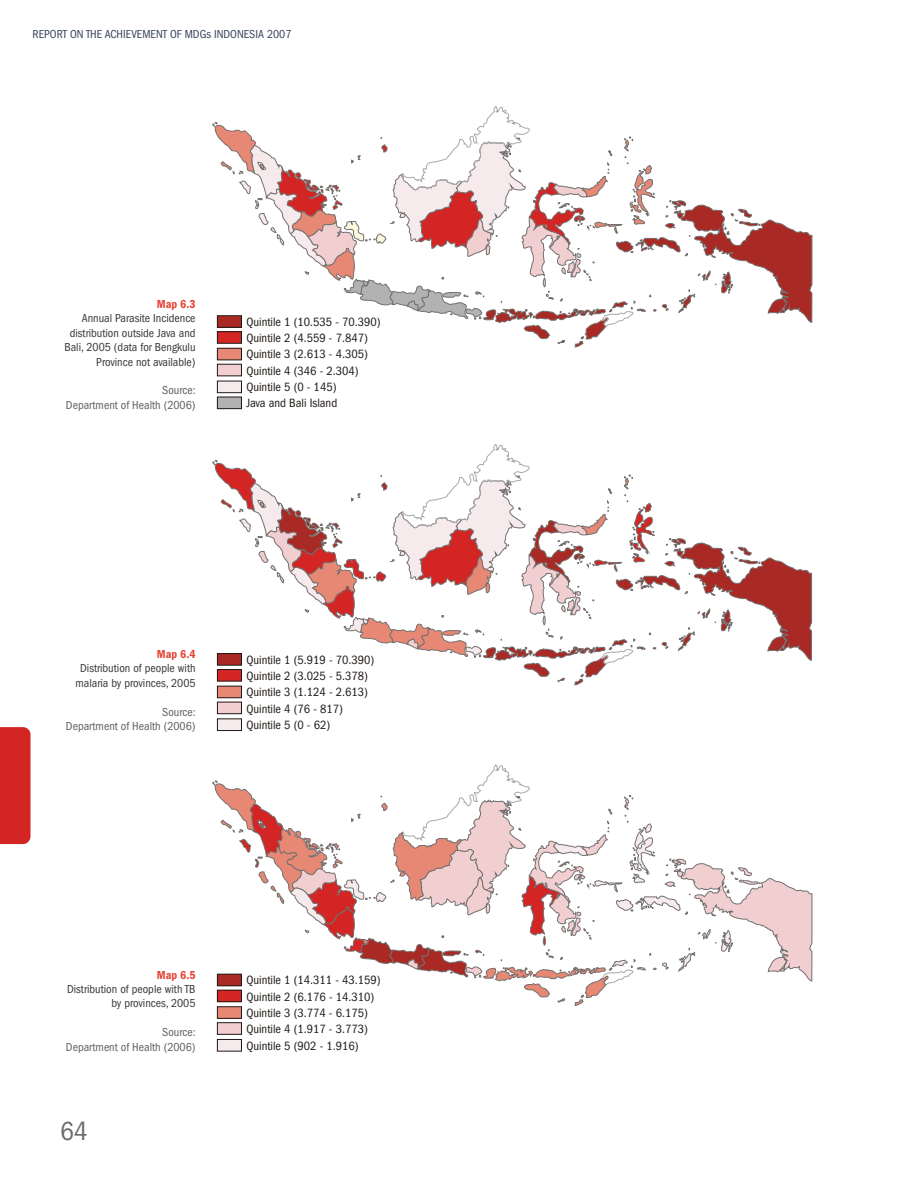
<style>
.page{position:relative;width:918px;height:1188px;background:#fff}
.page>*{position:absolute;margin:0;border:0;box-sizing:border-box;transform-origin:0 0}
.t1{font:condensed 27px "Franklin Gothic LT";color:#6a6a6a}
.t2{font:condensed 12.45px/16.4px "Franklin Gothic LT";color:#1f1a17}
.t3{font:condensed 12px/14.4px "Franklin Gothic LT";color:#383838;text-align:right}
.t4{font:condensed 12px/14.4px "Franklin Gothic LT";color:#5f5f5f;text-align:right}
.t5{font:condensed 12px "Franklin Gothic LT";color:#38445b}
.t6{font:600 condensed 12px "Franklin Gothic LT";color:#e84237}
</style>
<div class="page">
<div style="left:0;top:727px;width:31px;height:117px;background:#d42525"></div>
<div style="left:217px;top:348px;width:24px;height:12px;background:#e78875"></div>
<div style="left:217px;top:348px;width:25px;height:12px;border:1px solid #1f1a17"></div>
<div style="left:217px;top:364px;width:24px;height:12px;background:#f1cfd1"></div>
<div style="left:217px;top:364px;width:25px;height:12px;border:1px solid #1f1a17"></div>
<div style="left:217px;top:381px;width:24px;height:12px;background:#f6eaec"></div>
<div style="left:217px;top:381px;width:25px;height:12px;border:1px solid #1f1a17"></div>
<div style="left:217px;top:397px;width:24px;height:12px;background:#b2b2b2"></div>
<div style="left:217px;top:397px;width:25px;height:12px;border:1px solid #1f1a17"></div>
<svg style="left:213px;top:106px;width:599px;height:241px"></svg>
<svg style="left:212px;top:764px;width:600px;height:242px"></svg>
<div style="left:217px;top:974px;width:24px;height:12px;background:#a92924"></div>
<div style="left:217px;top:974px;width:25px;height:12px;border:1px solid #1f1a17"></div>
<div style="left:217px;top:990px;width:24px;height:12px;background:#d42525"></div>
<div style="left:217px;top:990px;width:25px;height:12px;border:1px solid #1f1a17"></div>
<div style="left:217px;top:1007px;width:24px;height:11px;background:#e78875"></div>
<div style="left:217px;top:1007px;width:25px;height:12px;border:1px solid #1f1a17"></div>
<div style="left:217px;top:1023px;width:24px;height:11px;background:#f1cfd1"></div>
<div style="left:217px;top:1023px;width:25px;height:12px;border:1px solid #1f1a17"></div>
<div style="left:217px;top:1039px;width:24px;height:12px;background:#f6eaec"></div>
<div style="left:217px;top:1039px;width:25px;height:12px;border:1px solid #1f1a17"></div>
<div style="left:217px;top:686px;width:25px;height:12px;background:#e78875"></div>
<div style="left:217px;top:686px;width:25px;height:12px;border:1px solid #1f1a17"></div>
<div style="left:217px;top:702px;width:25px;height:12px;background:#f1cfd1"></div>
<div style="left:217px;top:702px;width:25px;height:12px;border:1px solid #1f1a17"></div>
<div style="left:217px;top:719px;width:25px;height:12px;background:#f6eaec"></div>
<div style="left:217px;top:719px;width:25px;height:12px;border:1px solid #1f1a17"></div>
<svg style="left:213px;top:444px;width:599px;height:241px"></svg>
<p class="t5" style="left:33px;top:30px;width:260px">REPORT ON THE ACHIEVEMENT OF MDGs INDONESIA 2007</p>
<p class="t6" style="left:157px;top:300px;width:40px">Map 6.3</p>
<p class="t3" style="left:64px;top:312px;width:133px">Annual Parasite Incidence distribution outside Java and<br>Bali, 2005 (data for Bengkulu<br>Province not available)</p>
<p class="t4" style="left:66px;top:384px;width:131px">Source:<br>Department of Health (2006)</p>
<p class="t2" style="left:246px;top:315px;width:136px">Quintile 1 (10.535 - 70.390)<br>Quintile 2 (4.559 - 7.847)<br>Quintile 3 (2.613 - 4.305)<br>Quintile 4 (346 - 2.304)<br>Quintile 5 (0 - 145)<br>Java and Bali Island</p>
<p class="t6" style="left:157px;top:650px;width:40px">Map 6.4</p>
<p class="t3" style="left:75px;top:662px;width:122px;text-align:center">Distribution of people with malaria by provinces, 2005</p>
<p class="t4" style="left:66px;top:706px;width:131px">Source:<br>Department of Health (2006)</p>
<p class="t2" style="left:246px;top:652px;width:129px">Quintile 1 (5.919 - 70.390)<br>Quintile 2 (3.025 - 5.378)<br>Quintile 3 (1.124 - 2.613)<br>Quintile 4 (76 - 817)<br>Quintile 5 (0 - 62)</p>
<p class="t6" style="left:157px;top:971px;width:40px">Map 6.5</p>
<p class="t3" style="left:67px;top:983px;width:130px">Distribution of people with TB by provinces, 2005</p>
<p class="t4" style="left:66px;top:1026px;width:131px">Source:<br>Department of Health (2006)</p>
<h1 class="t1" style="left:60px;top:1122px;width:29px">64</h1>
<p class="t2" style="left:246px;top:973px;width:136px">Quintile 1 (14.311 - 43.159)<br>Quintile 2 (6.176 - 14.310)<br>Quintile 3 (3.774 - 6.175)<br>Quintile 4 (1.917 - 3.773)<br>Quintile 5 (902 - 1.916)</p>
</div>
